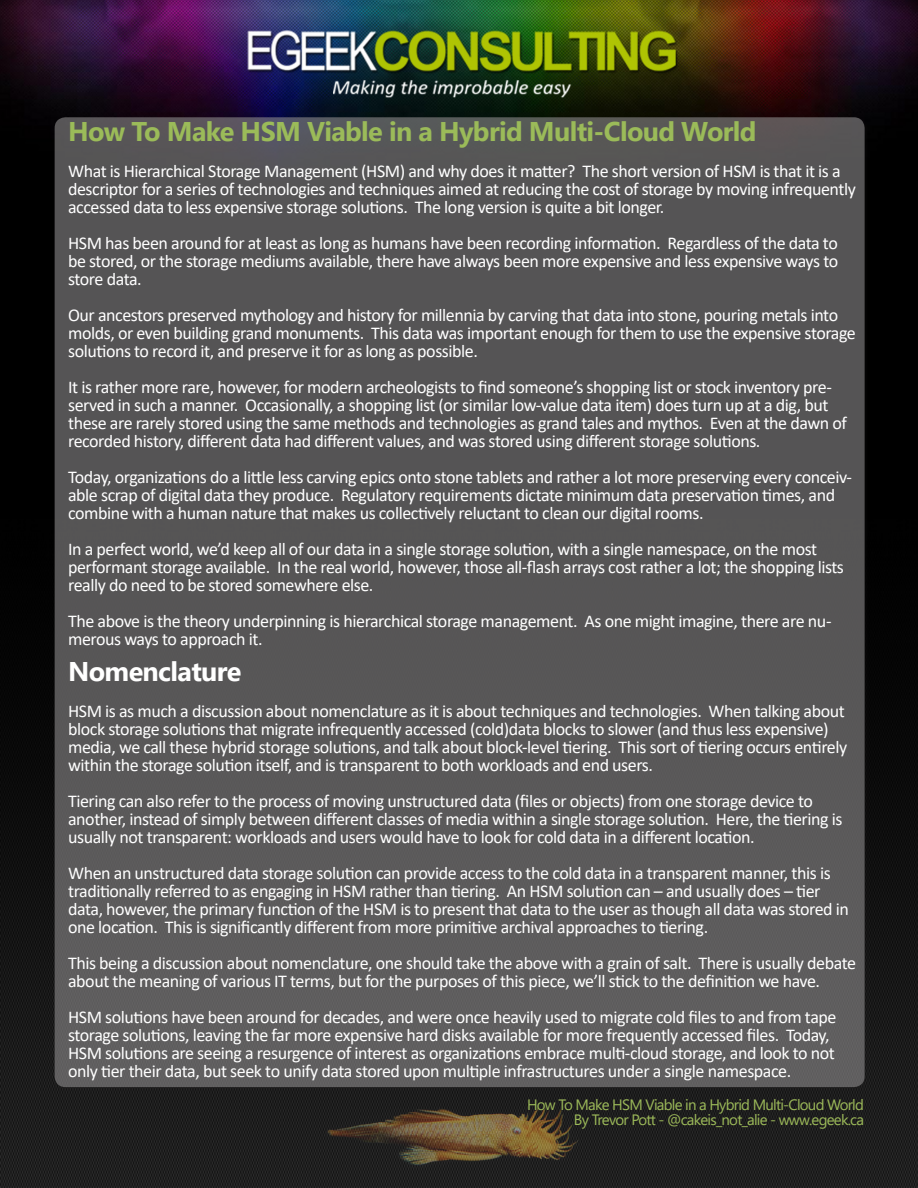
<style>
.page{position:relative;width:918px;height:1188px;background:#fff}
.page>*{position:absolute;margin:0;border:0;box-sizing:border-box;transform-origin:0 0}
.Heading_Bold_Green{font:700 27px "Segoe UI";letter-spacing:-.025em;color:#9bbb59}
.Heading_Bold_White{font:700 27px "Segoe UI";letter-spacing:-.025em;color:#fff}
.Body_Text_White{font:18px/18px "Calibri";letter-spacing:-.025em;color:#fff}
.t1{font:15px/15px "Segoe UI";letter-spacing:-.05em;color:#9bbb59;text-align:right}
</style>
<div class="page">
<img style="left:1px;top:1px;width:917px;height:1187px">
<div style="left:55px;top:117px;width:810px;height:970px;background:#575556;border-radius:11px"></div>
<svg style="left:528px;top:1098px;width:336px;height:31px;background:#221f1e"></svg>
<p class="Heading_Bold_Green" style="left:68px;top:106px;width:690px">How To Make HSM Viable in a Hybrid Multi-Cloud World</p>
<p class="Body_Text_White" style="left:68px;top:162px;width:789px">What is Hierarchical Storage Management (HSM) and why does it matter? The short version of HSM is that it is a descriptor for a series of technologies and techniques aimed at reducing the cost of storage by moving infrequently accessed data to less expensive storage solutions. The long version is quite a bit longer.</p>
<p class="Body_Text_White" style="left:68px;top:234px;width:772px;text-align:justify">HSM has been around for at least as long as humans have been recording information. Regardless of the data to be stored, or the storage mediums available, there have always been more expensive and less expensive ways to store data.</p>
<p class="Body_Text_White" style="left:68px;top:306px;width:789px">Our ancestors preserved mythology and history for millennia by carving that data into stone, pouring metals into molds, or even building grand monuments. This data was important enough for them to use the expensive storage solutions to record it, and preserve it for as long as possible.</p>
<p class="Body_Text_White" style="left:68px;top:378px;width:780px">It is rather more rare, however, for modern archeologists to find someone’s shopping list or stock inventory pre&shy;served in such a manner. Occasionally, a shopping list (or similar low-value data item) does turn up at a dig, but these are rarely stored using the same methods and technologies as grand tales and mythos. Even at the dawn of recorded history, different data had different values, and was stored using different storage solutions.</p>
<p class="Body_Text_White" style="left:68px;top:468px;width:785px">Today, organizations do a little less carving epics onto stone tablets and rather a lot more preserving every conceiv&shy;able scrap of digital data they produce. Regulatory requirements dictate minimum data preservation times, and combine with a human nature that makes us collectively reluctant to clean our digital rooms.</p>
<p class="Body_Text_White" style="left:68px;top:540px;width:777px">In a perfect world, we’d keep all of our data in a single storage solution, with a single namespace, on the most performant storage available. In the real world, however, those all-flash arrays cost rather a lot; the shopping lists really do need to be stored somewhere else.</p>
<p class="Body_Text_White" style="left:68px;top:612px;width:765px">The above is the theory underpinning is hierarchical storage management. As one might imagine, there are nu&shy;merous ways to approach it.</p>
<p class="Heading_Bold_White" style="left:68px;top:646px;width:175px">Nomenclature</p>
<p class="Body_Text_White" style="left:68px;top:702px;width:781px">HSM is as much a discussion about nomenclature as it is about techniques and technologies. When talking about block storage solutions that migrate infrequently accessed (cold)data blocks to slower (and thus less expensive) media, we call these hybrid storage solutions, and talk about block-level tiering. This sort of tiering occurs entirely within the storage solution itself, and is transparent to both workloads and end users.</p>
<p class="Body_Text_White" style="left:68px;top:792px;width:776px">Tiering can also refer to the process of moving unstructured data (files or objects) from one storage device to another, instead of simply between different classes of media within a single storage solution. Here, the tiering is usually not transparent: workloads and users would have to look for cold data in a different location.</p>
<p class="Body_Text_White" style="left:68px;top:864px;width:782px">When an unstructured data storage solution can provide access to the cold data in a transparent manner, this is traditionally referred to as engaging in HSM rather than tiering. An HSM solution can – and usually does – tier data, however, the primary function of the HSM is to present that data to the user as though all data was stored in one location. This is significantly different from more primitive archival approaches to tiering.</p>
<p class="Body_Text_White" style="left:68px;top:954px;width:789px">This being a discussion about nomenclature, one should take the above with a grain of salt. There is usually debate about the meaning of various IT terms, but for the purposes of this piece, we’ll stick to the definition we have.</p>
<p class="Body_Text_White" style="left:68px;top:1008px;width:770px">HSM solutions have been around for decades, and were once heavily used to migrate cold files to and from tape storage solutions, leaving the far more expensive hard disks available for more frequently accessed files. Today, HSM solutions are seeing a resurgence of interest as organizations embrace multi-cloud storage, and look to not only tier their data, but seek to unify data stored upon multiple infrastructures under a single namespace.</p>
<p class="t1" style="left:527px;top:1096px;width:338px">How To Make HSM Viable in a Hybrid Multi-Cloud World<br>By Trevor Pott - @cakeis_not_alie - www.egeek.ca</p>
</div>
